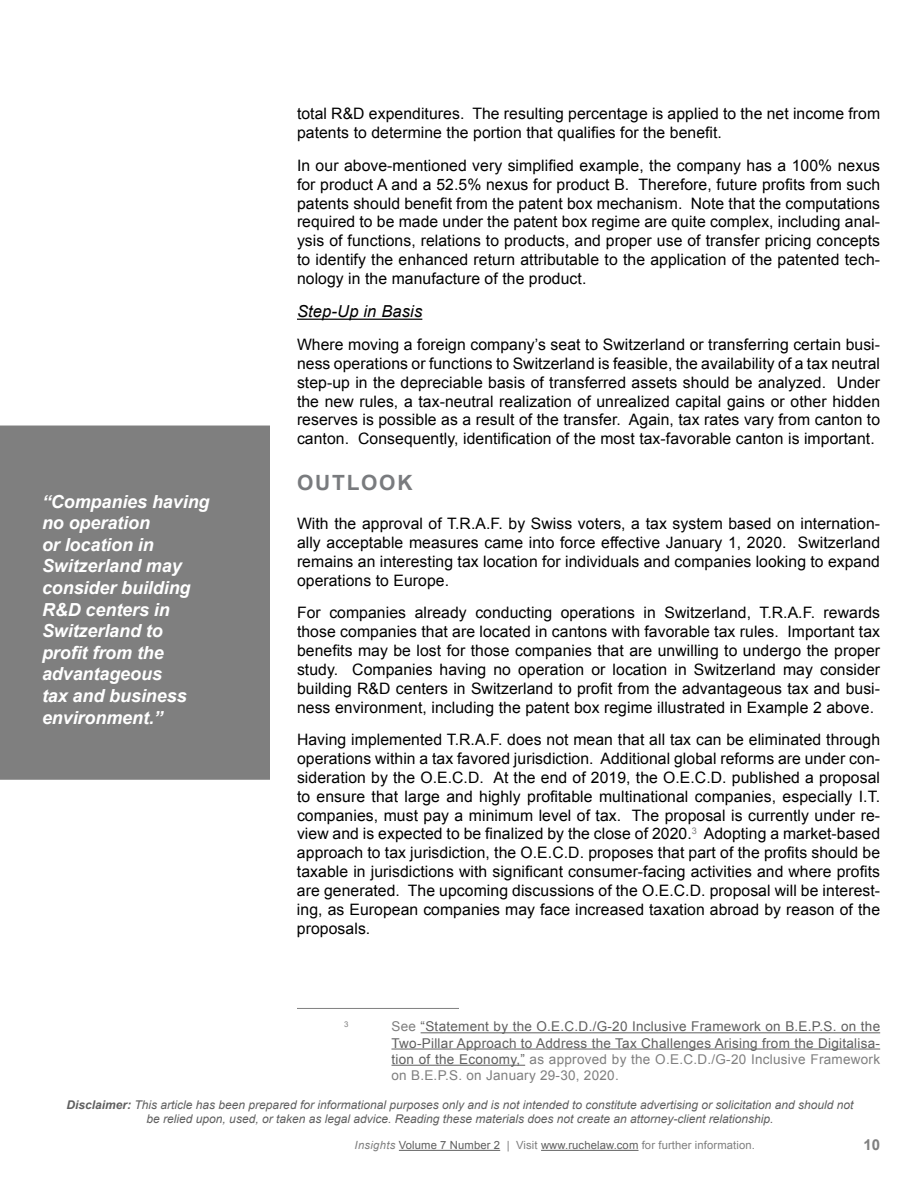
<style>
.page{position:relative;width:918px;height:1188px;background:#fff}
.page>*{position:absolute;margin:0;border:0;box-sizing:border-box;transform-origin:0 0}
.t1{font:700 21px "Arial";letter-spacing:.09em;color:#797b7e}
.t2{font:italic 700 18px/21.6px "Arial";letter-spacing:-.005em;color:#fff}
.t3{font:italic 16.5px "Arial";letter-spacing:.01em;color:#000}
.t4{font:15.75px/18.9px "Arial";letter-spacing:.005em;color:#000;text-align:justify}
.t5{font:700 15px "Arial";color:#7f7f7f}
.t6{font:13.5px/16.2px "Arial";letter-spacing:.02em;color:#5f5f5f;text-align:justify}
.t7{font:italic 12px/14.4px "Arial";color:#5f5f5f;text-align:center}
.t8{font:11.25px "Arial";letter-spacing:.01em;color:#5f5f5f}
.t9{font:7.8px "Arial";color:#7f7f7f}
.s1{color:#7f7f7f}
.s2{font-weight:700}
.s3{font-style:italic;color:#7f7f7f}
</style>
<div class="page">
<hr style="left:399px;top:1150px;width:101px;height:1px;background:#5f5f5f">
<hr style="left:541px;top:1150px;width:98px;height:1px;background:#5f5f5f">
<hr style="left:297px;top:319px;width:125px;height:1px;background:#000">
<hr style="left:297px;top:1008px;width:162px;height:1px;background:#7f7f7f">
<hr style="left:421px;top:1032px;width:459px;height:1px;background:#5f5f5f">
<hr style="left:392px;top:1049px;width:488px;height:1px;background:#5f5f5f">
<hr style="left:392px;top:1065px;width:133px;height:1px;background:#5f5f5f">
<div style="left:0;top:426px;width:270px;height:354px;background:#7f7f7f"></div>
<p class="t2" style="left:42px;top:491px;width:169px">“Companies having no operation<br>or location in<br>Switzerland may consider building<br>R&amp;D centers in<br>Switzerland to profit from the advantageous<br>tax and business environment.”</p>
<p class="t4" style="left:297px;top:105px;width:585px">total R&amp;D expenditures. The resulting percentage is applied to the net income from patents to determine the portion that qualifies for the benefit.</p>
<p class="t4" style="left:297px;top:156px;width:585px">In our above-mentioned very simplified example, the company has a 100% nexus for product A and a 52.5% nexus for product B. Therefore, future profits from such patents should benefit from the patent box mechanism. Note that the computations required to be made under the patent box regime are quite complex, including anal&shy;ysis of functions, relations to products, and proper use of transfer pricing concepts to identify the enhanced return attributable to the application of the patented tech&shy;nology in the manufacture of the product.</p>
<p class="t3" style="left:297px;top:301px;width:127px">Step-Up in Basis</p>
<p class="t4" style="left:297px;top:335px;width:585px">Where moving a foreign company’s seat to Switzerland or transferring certain busi&shy;ness operations or functions to Switzerland is feasible, the availability of a tax neutral step-up in the depreciable basis of transferred assets should be analyzed. Under the new rules, a tax-neutral realization of unrealized capital gains or other hidden reserves is possible as a result of the transfer. Again, tax rates vary from canton to canton. Consequently, identification of the most tax-favorable canton is important.</p>
<h1 class="t1" style="left:297px;top:468px;width:117px">OUTLOOK</h1>
<p class="t4" style="left:297px;top:514px;width:585px">With the approval of T.R.A.F. by Swiss voters, a tax system based on internation&shy;ally acceptable measures came into force effective January 1, 2020. Switzerland remains an interesting tax location for individuals and companies looking to expand operations to Europe.</p>
<p class="t4" style="left:297px;top:603px;width:585px">For companies already conducting operations in Switzerland, T.R.A.F. rewards those companies that are located in cantons with favorable tax rules. Important tax benefits may be lost for those companies that are unwilling to undergo the proper study. Companies having no operation or location in Switzerland may consider building R&amp;D centers in Switzerland to profit from the advantageous tax and busi&shy;ness environment, including the patent box regime illustrated in Example 2 above.</p>
<p class="t4" style="left:297px;top:730px;width:585px">Having implemented T.R.A.F. does not mean that all tax can be eliminated through operations within a tax favored jurisdiction. Additional global reforms are under con&shy;sideration by the O.E.C.D. At the end of 2019, the O.E.C.D. published a proposal to ensure that large and highly profitable multinational companies, especially I.T. companies, must pay a minimum level of tax. The proposal is currently under re&shy;view and is expected to be finalized by the close of 2020.<sup>3</sup> Adopting a market-based approach to tax jurisdiction, the O.E.C.D. proposes that part of the profits should be taxable in jurisdictions with significant consumer-facing activities and where profits are generated. The upcoming discussions of the O.E.C.D. proposal will be interest&shy;ing, as European companies may face increased taxation abroad by reason of the proposals.</p>
<p class="t9" style="left:344px;top:1019px;width:6px">3</p>
<p class="t6" style="left:391px;top:1019px;width:490px"><span class="s1">See</span> “Statement by the O.E.C.D./G-20 Inclusive Framework on B.E.P.S. on the Two-Pillar Approach to Address the Tax Challenges Arising from the Digitalisa&shy;tion of the Economy,” <span class="s1">as approved by the O.E.C.D./G-20 Inclusive Framework on B.E.P.S. on January 29-30, 2020.</span></p>
<p class="t7" style="left:67px;top:1098px;width:789px"><span class="s2">Disclaimer:</span> This article has been prepared for informational purposes only and is not intended to constitute advertising or solicitation and should not be relied upon, used, or taken as legal advice. Reading these materials does not create an attorney-client relationship.</p>
<p class="t8" style="left:355px;top:1138px;width:402px"><span class="s3">Insights</span> Volume 7 Number 2 <span class="s1">| Visit</span> www.ruchelaw.com <span class="s1">for further information.</span></p>
<p class="t5" style="left:863px;top:1135px;width:18px">10</p>
</div>
